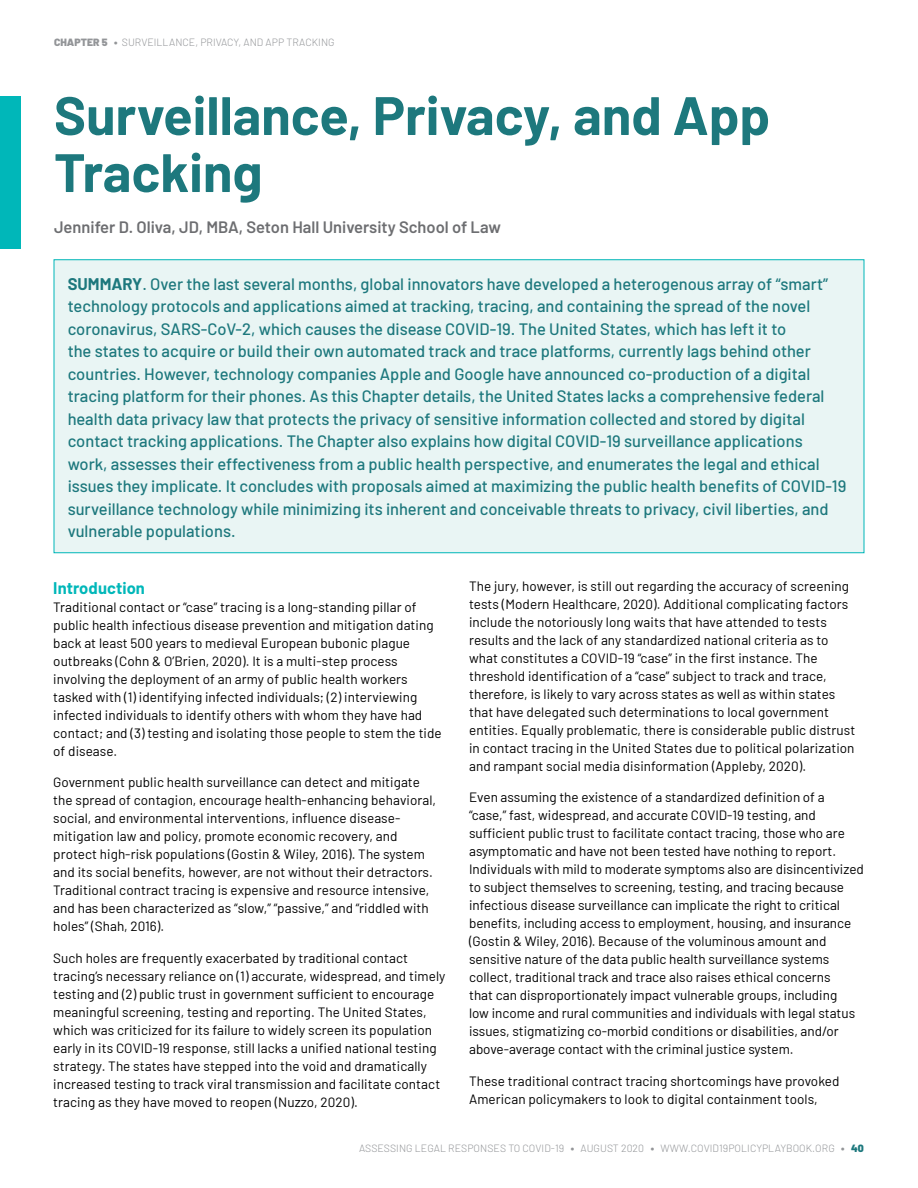
<style>
.page{position:relative;width:918px;height:1188px;background:#fff}
.page>*{position:absolute;margin:0;border:0;box-sizing:border-box;transform-origin:0 0}
.t1{font:700 54px/57px "Barlow";color:#1d787d}
.t2{font:500 16.5px/22.5px "Barlow";color:#1d787d}
.t3{font:600 16.5px "Barlow";color:#6d6e71}
.t4{font:700 16.5px "Barlow";letter-spacing:.005em;color:#00b7b9}
.t5{font:13.5px/18px "Barlow";letter-spacing:.005em;color:#000}
.t6{font:300 10.5px "Barlow";letter-spacing:.005em;color:#939598}
.s1{font-weight:900}
.s2{font-weight:700}
.s3{font-weight:900;color:#1d787d}
</style>
<div class="page">
<div style="left:0;top:97px;width:20px;height:152px;background:#00b7b9"></div>
<div style="left:54px;top:260px;width:810px;height:293px;background:#e9f5f4"></div>
<p class="t6" style="left:54px;top:34px;width:282px"><span class="s1">CHAPTER 5 •</span> SURVEILLANCE, PRIVACY, AND APP TRACKING</p>
<h1 class="t1" style="left:54px;top:83px;width:718px">Surveillance, Privacy, and App<br>Tracking</h1>
<p class="t3" style="left:54px;top:215px;width:449px">Jennifer D. Oliva, JD, MBA, Seton Hall University School of Law</p>
<p class="t2" style="left:68px;top:271px;width:780px"><span class="s2">SUMMARY</span>. Over the last several months, global innovators have developed a heterogenous array of “smart” technology protocols and applications aimed at tracking, tracing, and containing the spread of the novel coronavirus, SARS-CoV-2, which causes the disease COVID-19. The United States, which has left it to<br>the states to acquire or build their own automated track and trace platforms, currently lags behind other countries. However, technology companies Apple and Google have announced co-production of a digital tracing platform for their phones. As this Chapter details, the United States lacks a comprehensive federal health data privacy law that protects the privacy of sensitive information collected and stored by digital contact tracking applications. The Chapter also explains how digital COVID-19 surveillance applications work, assesses their effectiveness from a public health perspective, and enumerates the legal and ethical issues they implicate. It concludes with proposals aimed at maximizing the public health benefits of COVID-19 surveillance technology while minimizing its inherent and conceivable threats to privacy, civil liberties, and vulnerable populations.</p>
<p class="t4" style="left:53px;top:576px;width:93px">Introduction</p>
<p class="t5" style="left:53px;top:597px;width:390px">Traditional contact or “case” tracing is a long-standing pillar of public health infectious disease prevention and mitigation dating back at least 500 years to medieval European bubonic plague outbreaks (Cohn &amp; O’Brien, 2020). It is a multi-step process involving the deployment of an army of public health workers tasked with (1) identifying infected individuals; (2) interviewing infected individuals to identify others with whom they have had contact; and (3) testing and isolating those people to stem the tide of disease.</p>
<p class="t5" style="left:53px;top:772px;width:384px">Government public health surveillance can detect and mitigate the spread of contagion, encourage health-enhancing behavioral, social, and environmental interventions, influence disease&shy;mitigation law and policy, promote economic recovery, and protect high-risk populations (Gostin &amp; Wiley, 2016). The system and its social benefits, however, are not without their detractors.<br>Traditional contract tracing is expensive and resource intensive, and has been characterized as “slow,” “passive,” and “riddled with holes” (Shah, 2016).</p>
<p class="t5" style="left:53px;top:948px;width:394px">Such holes are frequently exacerbated by traditional contact tracing’s necessary reliance on (1) accurate, widespread, and timely testing and (2) public trust in government sufficient to encourage meaningful screening, testing and reporting. The United States, which was criticized for its failure to widely screen its population early in its COVID-19 response, still lacks a unified national testing strategy. The states have stepped into the void and dramatically increased testing to track viral transmission and facilitate contact tracing as they have moved to reopen (Nuzzo, 2020).</p>
<p class="t5" style="left:469px;top:576px;width:388px">The jury, however, is still out regarding the accuracy of screening tests (Modern Healthcare, 2020). Additional complicating factors include the notoriously long waits that have attended to tests results and the lack of any standardized national criteria as to what constitutes a COVID-19 “case” in the first instance. The threshold identification of a “case” subject to track and trace, therefore, is likely to vary across states as well as within states that have delegated such determinations to local government entities. Equally problematic, there is considerable public distrust in contact tracing in the United States due to political polarization and rampant social media disinformation (Appleby, 2020).</p>
<p class="t5" style="left:469px;top:787px;width:396px">Even assuming the existence of a standardized definition of a “case,” fast, widespread, and accurate COVID-19 testing, and sufficient public trust to facilitate contact tracing, those who are asymptomatic and have not been tested have nothing to report.<br>Individuals with mild to moderate symptoms also are disincentivized to subject themselves to screening, testing, and tracing because infectious disease surveillance can implicate the right to critical benefits, including access to employment, housing, and insurance (Gostin &amp; Wiley, 2016). Because of the voluminous amount and sensitive nature of the data public health surveillance systems collect, traditional track and trace also raises ethical concerns<br>that can disproportionately impact vulnerable groups, including<br>low income and rural communities and individuals with legal status issues, stigmatizing co-morbid conditions or disabilities, and/or above-average contact with the criminal justice system.</p>
<p class="t5" style="left:469px;top:1071px;width:372px">These traditional contract tracing shortcomings have provoked<br>American policymakers to look to digital containment tools,</p>
<p class="t6" style="left:359px;top:1141px;width:506px">ASSESSING LEGAL RESPONSES TO COVID-19 <span class="s1">•</span> AUGUST 2020 <span class="s1">•</span> WWW.COVID19POLICYPLAYBOOK.ORG <span class="s1">•</span> <span class="s3">40</span></p>
</div>
